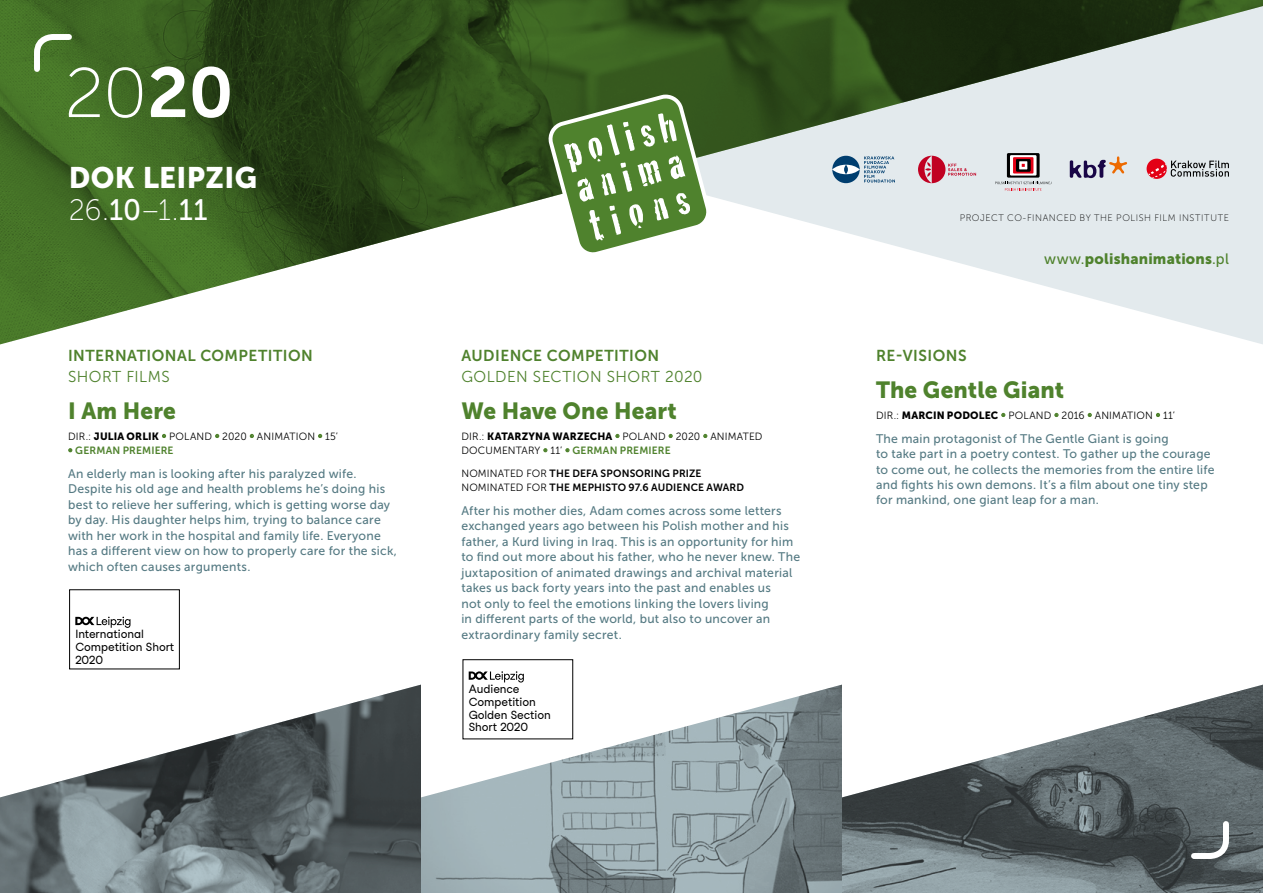
<style>
.page{position:relative;width:1263px;height:893px;background:#fff}
.page>*{position:absolute;margin:0;border:0;box-sizing:border-box;transform-origin:0 0}
.t1{font:29.55px "Museo Sans 900";letter-spacing:.015em;color:#fff}
.t2{font:29.55px "Museo Sans 100";color:#fff}
.t3{font:23.25px "Museo Sans 900";letter-spacing:.005em;color:#4f822d}
.t4{font:15.75px "Museo Sans 700";letter-spacing:.03em;color:#4f822d}
.t5{font:15.75px "Museo Sans 300";letter-spacing:.03em;color:#4f822d}
.t6{font:15px "Museo Sans 900";letter-spacing:.015em;color:#4f822d}
.t7{font:12.45px/15.5px "Museo Sans 500";letter-spacing:.02em;color:#557a83}
.t8{font:11.55px/12.9px "Studio Feixen Sans";color:#000}
.t9{font:10.5px/14.2px "Museo Sans 300";letter-spacing:.02em;color:#000}
.t10{font:10.5px/14.2px "Museo Sans 700";letter-spacing:.015em;color:#000}
.t11{font:10.5px "Museo Sans 700";letter-spacing:.015em;color:#4f822d}
.t12{font:9.45px "Museo Sans 100";letter-spacing:.06em;color:#000}
.s1{font-family:"Museo Sans 500"}
.s2{font-family:"Museo Sans 900"}
.s3{color:#4f822d}
.s4{font-family:"Museo Sans 300"}
.s5{font-family:"Museo Sans 700";color:#4f822d}
</style>
<div class="page">
<img style="left:842px;top:685px;width:421px;height:208px">
<svg style="left:421px;top:685px;width:421px;height:208px"></svg>
<svg style="left:0;top:685px;width:421px;height:208px"></svg>
<svg style="left:162px;top:434px;width:4px;height:4px"></svg>
<svg style="left:215px;top:434px;width:4px;height:4px"></svg>
<svg style="left:250px;top:434px;width:4px;height:4px"></svg>
<svg style="left:318px;top:434px;width:4px;height:4px"></svg>
<svg style="left:68px;top:448px;width:4px;height:4px"></svg>
<svg style="left:615px;top:434px;width:4px;height:4px"></svg>
<svg style="left:669px;top:434px;width:4px;height:4px"></svg>
<svg style="left:703px;top:434px;width:4px;height:4px"></svg>
<svg style="left:543px;top:448px;width:4px;height:4px"></svg>
<svg style="left:565px;top:448px;width:4px;height:4px"></svg>
<svg style="left:1001px;top:413px;width:4px;height:4px"></svg>
<svg style="left:1054px;top:413px;width:4px;height:4px"></svg>
<svg style="left:1088px;top:413px;width:4px;height:4px"></svg>
<svg style="left:1156px;top:413px;width:4px;height:4px"></svg>
<div style="left:69px;top:589px;width:111px;height:80px;border:1px solid #000"></div>
<svg style="left:75px;top:617px;width:55px;height:11px"></svg>
<div style="left:461px;top:658px;width:113px;height:82px;background:#fff"></div>
<div style="left:462px;top:659px;width:111px;height:80px;border:1px solid #000"></div>
<svg style="left:469px;top:671px;width:55px;height:11px"></svg>
<img style="left:0;top:0;width:1263px;height:344px">
<svg style="left:548px;top:95px;width:163px;height:161px"></svg>
<svg style="left:31px;top:31px;width:199px;height:87px"></svg>
<svg style="left:1188px;top:818px;width:44px;height:44px"></svg>
<svg style="left:832px;top:156px;width:63px;height:27px;background:#93adc0"></svg>
<div style="left:1007px;top:153px;width:32px;height:25px;background:#000"></div>
<div style="left:1010px;top:155px;width:26px;height:21px;background:#fff"></div>
<div style="left:1013px;top:157px;width:20px;height:17px;background:#e30015"></div>
<svg style="left:1016px;top:159px;width:14px;height:12px"></svg>
<div style="left:1016px;top:159px;width:14px;height:13px;border:1px solid #000"></div>
<svg style="left:1019px;top:161px;width:8px;height:8px"></svg>
<svg style="left:995px;top:182px;width:56px;height:9px"></svg>
<svg style="left:1070px;top:156px;width:57px;height:22px"></svg>
<svg style="left:1146px;top:159px;width:21px;height:20px"></svg>
<svg style="left:1148px;top:161px;width:81px;height:17px"></svg>
<svg style="left:918px;top:156px;width:58px;height:27px;background:#d798a6"></svg>
<h1 class="t1" style="left:69px;top:161px;width:190px">DOK LEIPZIG</h1>
<h1 class="t2" style="left:69px;top:194px;width:140px">26.<span class="s1">10</span>–1.<span class="s1">11</span></h1>
<p class="t4" style="left:68px;top:346px;width:246px">INTERNATIONAL COMPETITION</p>
<p class="t5" style="left:68px;top:368px;width:103px">SHORT FILMS</p>
<h2 class="t3" style="left:68px;top:398px;width:109px">I Am Here</h2>
<p class="t9" style="left:68px;top:429px;width:272px">DIR.: <span class="s2">JULIA ORLIK</span> <span class="s3">•</span> POLAND <span class="s3">•</span> 2020 <span class="s3">•</span> ANIMATION <span class="s3">•</span> 15’</p>
<p class="t11" style="left:68px;top:444px;width:107px"><span class="s4">•</span> GERMAN PREMIERE</p>
<p class="t7" style="left:68px;top:466px;width:330px">An elderly man is looking after his paralyzed wife.<br>Despite his old age and health problems he’s doing his best to relieve her suffering, which is getting worse day by day. His daughter helps him, trying to balance care with her work in the hospital and family life. Everyone has a different view on how to properly care for the sick, which often causes arguments.</p>
<p class="t8" style="left:75px;top:628px;width:100px">International<br>Competition Short<br>2020</p>
<p class="t4" style="left:461px;top:346px;width:199px">AUDIENCE COMPETITION</p>
<p class="t5" style="left:461px;top:368px;width:243px">GOLDEN SECTION SHORT 2020</p>
<h2 class="t3" style="left:461px;top:398px;width:217px">We Have One Heart</h2>
<p class="t9" style="left:461px;top:429px;width:303px">DIR.: <span class="s2">KATARZYNA WARZECHA</span> <span class="s3">•</span> POLAND <span class="s3">•</span> 2020 <span class="s3">•</span> ANIMATED<br>DOCUMENTARY <span class="s3">•</span> 11’ <span class="s3">•</span> <span class="s5">GERMAN PREMIERE</span></p>
<p class="t10" style="left:461px;top:466px;width:284px"><span class="s4">NOMINATED FOR</span> THE DEFA SPONSORING PRIZE<br><span class="s4">NOMINATED FOR</span> THE MEPHISTO 97.6 AUDIENCE AWARD</p>
<p class="t7" style="left:461px;top:503px;width:340px">After his mother dies, Adam comes across some letters exchanged years ago between his Polish mother and his father, a Kurd living in Iraq. This is an opportunity for him to find out more about his father, who he never knew. The juxtaposition of animated drawings and archival material takes us back forty years into the past and enables us<br>not only to feel the emotions linking the lovers living<br>in different parts of the world, but also to uncover an extraordinary family secret.</p>
<p class="t8" style="left:469px;top:682px;width:84px">Audience<br>Competition<br>Golden Section<br>Short 2020</p>
<p class="t12" style="left:960px;top:213px;width:271px">PROJECT CO‑FINANCED BY THE POLISH FILM INSTITUTE</p>
<p class="t6" style="left:1044px;top:250px;width:186px"><span class="s1">www.</span>polishanimations<span class="s1">.pl</span></p>
<p class="t4" style="left:876px;top:346px;width:92px">RE‑VISIONS</p>
<h2 class="t3" style="left:876px;top:377px;width:190px">The Gentle Giant</h2>
<p class="t9" style="left:876px;top:408px;width:301px">DIR.: <span class="s2">MARCIN PODOLEC</span> <span class="s3">•</span> POLAND <span class="s3">•</span> 2016 <span class="s3">•</span> ANIMATION <span class="s3">•</span> 11’</p>
<p class="t7" style="left:876px;top:431px;width:340px">The main protagonist of The Gentle Giant is going<br>to take part in a poetry contest. To gather up the courage to come out, he collects the memories from the entire life and fights his own demons. It’s a film about one tiny step for mankind, one giant leap for a man.</p>
</div>
